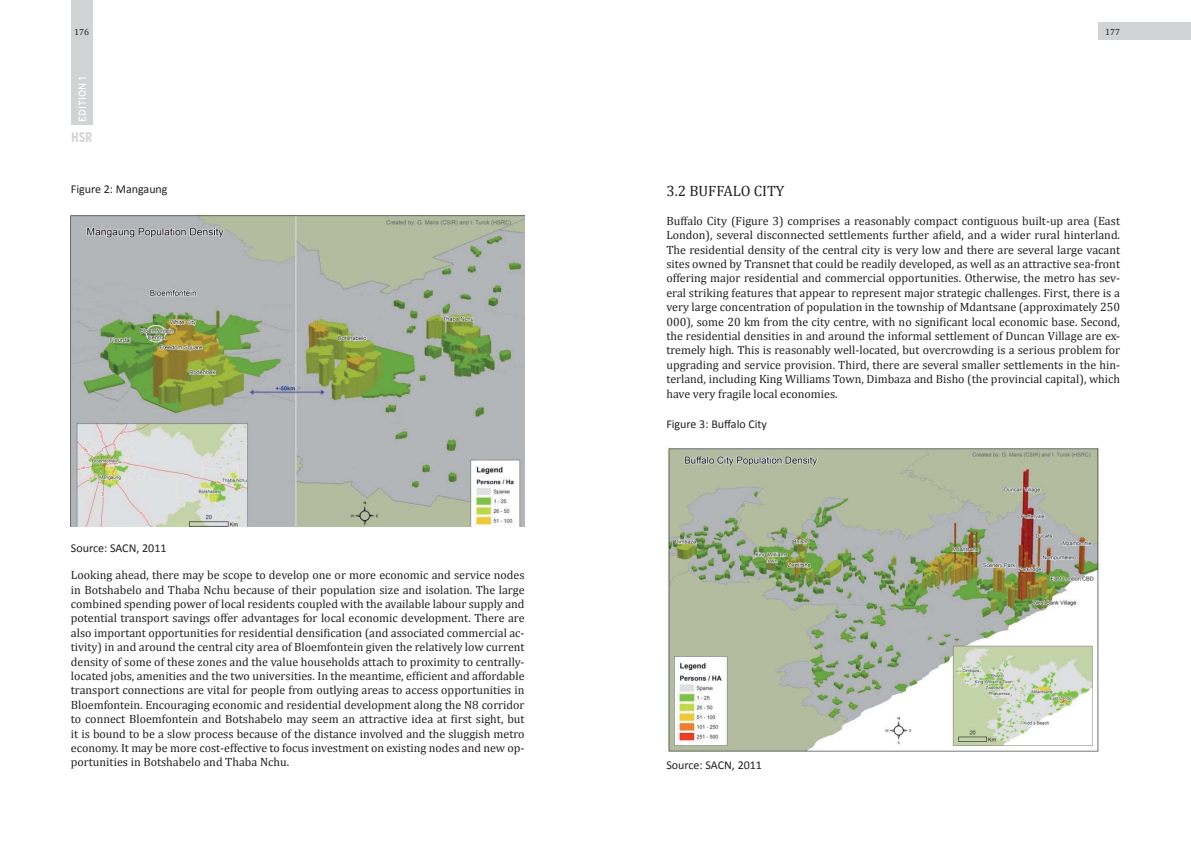
<style>
.page{position:relative;width:1191px;height:842px;background:#fff}
.page>*{position:absolute;margin:0;border:0;box-sizing:border-box;transform-origin:0 0}
.t1{font:15px "Cambria";color:#231f20}
.t2{font:700 condensed 14px "Interstate";color:#d1d3d4}
.t3{font:12px/14.4px "Cambria";color:#231f20;text-align:justify}
.t4{font:12px "Calibri";color:#231f20}
.t5{font:10px "Interstate";color:#fff}
.t6{font:9px "Cambria";color:#231f20}
</style>
<div class="page">
<div style="left:71px;top:0;width:22px;height:125px;background:#d1d3d4"></div>
<div style="left:1098px;top:23px;width:93px;height:17px;background:#d1d3d4"></div>
<img style="left:71px;top:215px;width:453px;height:312px">
<img style="left:667px;top:447px;width:433px;height:305px">
<p class="t6" style="left:74px;top:26px;width:16px">176</p>
<p class="t6" style="left:1105px;top:26px;width:16px">177</p>
<p class="t5" style="left:79px;top:122px;width:47px;rotate:-90deg">EDITION 1</p>
<p class="t2" style="left:71px;top:132px;width:23px">HSR</p>
<p class="t4" style="left:71px;top:182px;width:98px">Figure 2: Mangaung</p>
<p class="t4" style="left:71px;top:540px;width:97px">Source: SACN, 2011</p>
<p class="t3" style="left:71px;top:568px;width:455px">Looking ahead, there may be scope to develop one or more economic and service nodes in Botshabelo and Thaba Nchu because of their population size and isolation. The large combined spending power of local residents coupled with the available labour supply and potential transport savings offer advantages for local economic development. There are also important opportunities for residential densification (and associated commercial ac&shy;tivity) in and around the central city area of Bloemfontein given the relatively low current density of some of these zones and the value households attach to proximity to centrally&shy;located jobs, amenities and the two universities. In the meantime, efficient and affordable transport connections are vital for people from outlying areas to access opportunities in Bloemfontein. Encouraging economic and residential development along the N8 corridor to connect Bloemfontein and Botshabelo may seem an attractive idea at first sight, but it is bound to be a slow process because of the distance involved and the sluggish metro economy. It may be more cost-effective to focus investment on existing nodes and new op&shy;portunities in Botshabelo and Thaba Nchu.</p>
<p class="t1" style="left:666px;top:182px;width:120px">3.2 BUFFALO CITY</p>
<p class="t3" style="left:666px;top:213px;width:455px">Buffalo City (Figure 3) comprises a reasonably compact contiguous built-up area (East London), several disconnected settlements further afield, and a wider rural hinterland.<br>The residential density of the central city is very low and there are several large vacant sites owned by Transnet that could be readily developed, as well as an attractive sea-front offering major residential and commercial opportunities. Otherwise, the metro has sev&shy;eral striking features that appear to represent major strategic challenges. First, there is a very large concentration of population in the township of Mdantsane (approximately 250<br>000), some 20 km from the city centre, with no significant local economic base. Second, the residential densities in and around the informal settlement of Duncan Village are ex&shy;tremely high. This is reasonably well-located, but overcrowding is a serious problem for upgrading and service provision. Third, there are several smaller settlements in the hin&shy;terland, including King Williams Town, Dimbaza and Bisho (the provincial capital), which have very fragile local economies.</p>
<p class="t4" style="left:666px;top:416px;width:102px">Figure 3: Buffalo City</p>
<p class="t4" style="left:666px;top:758px;width:97px">Source: SACN, 2011</p>
</div>
